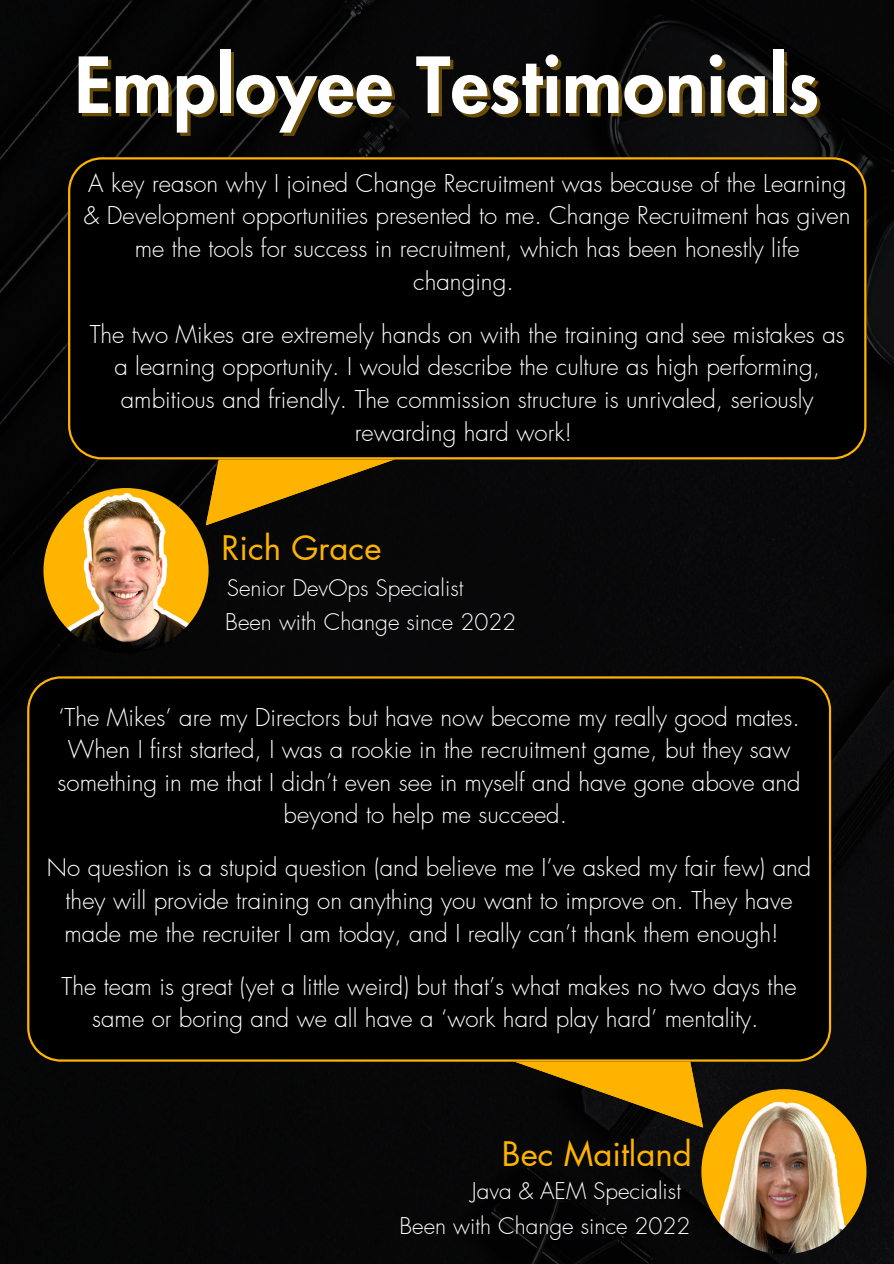
<style>
.page{position:relative;width:894px;height:1264px;background:#fff}
.page>*{position:absolute;margin:0;border:0;box-sizing:border-box;transform-origin:0 0}
.t1{font:800 75px "Futura LT Pro";letter-spacing:.01em;color:#fff}
.t2{font:33px "Futura LT Pro";color:#feb300}
.t3{font:300 24px/32.7px "Futura LT Pro";color:#fff;text-align:center}
.t4{font:300 22.5px "Futura LT Pro";color:#fff}
</style>
<div class="page">
<div style="left:0;top:0;width:893px;height:1263px;background:#070708"></div>
<svg style="left:206px;top:459px;width:189px;height:66px"></svg>
<div style="left:68px;top:157px;width:798px;height:302px;background:#000"></div>
<img style="left:43px;top:488px;width:165px;height:165px;border-radius:50%">
<svg style="left:513px;top:1061px;width:190px;height:66px"></svg>
<div style="left:27px;top:676px;width:803px;height:385px;background:#000"></div>
<img style="left:701px;top:1089px;width:165px;height:165px;border-radius:50%">
<h1 class="t1" style="left:75px;top:51px;width:745px">Employee Testimonials</h1>
<p class="t3" style="left:84px;top:168px;width:767px">A key reason why I joined Change Recruitment was because of the Learning &amp; Development opportunities presented to me. Change Recruitment has given me the tools for success in recruitment, which has been honestly life changing.</p>
<p class="t3" style="left:90px;top:318px;width:756px">The two Mikes are extremely hands on with the training and see mistakes as a learning opportunity. I would describe the culture as high performing, ambitious and friendly. The commission structure is unrivaled, seriously rewarding hard work!</p>
<p class="t2" style="left:221px;top:533px;width:161px">Rich Grace</p>
<p class="t4" style="left:227px;top:577px;width:238px">Senior DevOps Specialist</p>
<h2 class="t4" style="left:225px;top:611px;width:292px">Been with Change since 2022</h2>
<p class="t3" style="left:58px;top:701px;width:744px">‘The Mikes’ are my Directors but have now become my really good mates.<br>When I first started, I was a rookie in the recruitment game, but they saw something in me that I didn’t even see in myself and have gone above and beyond to help me succeed.</p>
<p class="t3" style="left:65px;top:852px;width:748px;text-align:left;text-indent:-18px">No question is a stupid question (and believe me I’ve asked my fair few) and they will provide training on anything you want to improve on. They have made me the recruiter I am today, and I really can’t thank them enough!</p>
<p class="t3" style="left:62px;top:970px;width:736px">The team is great (yet a little weird) but that’s what makes no two days the same or boring and we all have a ‘work hard play hard’ mentality.</p>
<p class="t2" style="left:502px;top:1138px;width:191px">Bec Maitland</p>
<p class="t4" style="left:471px;top:1180px;width:211px">Java &amp; AEM Specialist</p>
<h2 class="t4" style="left:399px;top:1215px;width:292px">Been with Change since 2022</h2>
</div>
